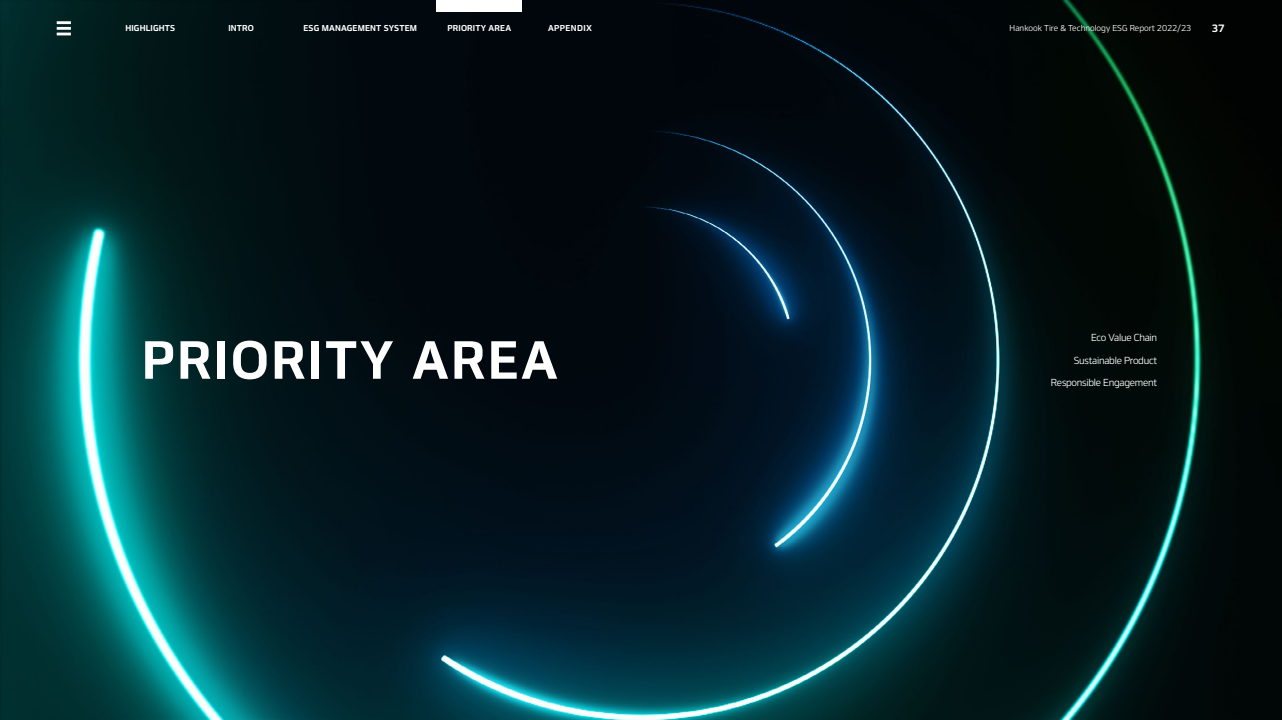
<style>
.page{position:relative;width:1282px;height:720px;background:#fff}
.page>*{position:absolute;margin:0;border:0;box-sizing:border-box;transform-origin:0 0}
.t1{font:600 50px "Hankook";letter-spacing:.05em;color:#fff}
.t2{font:600 10px "Hankook";color:#fff}
.t3{font:9.5px "Hankook";letter-spacing:-.025em;color:#fff}
.t4{font:600 8px "Hankook";letter-spacing:.02em;color:#fff}
.t5{font:8px "Hankook";color:#fff}
.t6{font:600 8px "Hankook";letter-spacing:.05em;color:#fff}
</style>
<div class="page">
<img style="left:0;top:0;width:1281px;height:720px">
<hr style="left:57px;top:21px;width:14px;height:3px;background:#fff">
<hr style="left:57px;top:27px;width:14px;height:3px;background:#fff">
<svg style="left:57px;top:33px;width:14px;height:2px"></svg>
<div style="left:437px;top:0;width:85px;height:11px;background:#fff"></div>
<p class="t4" style="left:125px;top:22px;width:51px">HIGHLIGHTS</p>
<p class="t4" style="left:228px;top:22px;width:27px">INTRO</p>
<p class="t4" style="left:303px;top:22px;width:115px">ESG MANAGEMENT SYSTEM</p>
<p class="t4" style="left:447px;top:22px;width:65px">PRIORITY AREA</p>
<p class="t6" style="left:548px;top:22px;width:45px">APPENDIX</p>
<p class="t5" style="left:1009px;top:22px;width:183px">Hankook Tire &amp; Technology ESG Report 2022/23</p>
<p class="t2" style="left:1211px;top:21px;width:14px">37</p>
<h1 class="t1" style="left:142px;top:321px;width:417px">PRIORITY AREA</h1>
<p class="t3" style="left:1091px;top:330px;width:67px">Eco Value Chain</p>
<p class="t3" style="left:1073px;top:353px;width:85px">Sustainable Product</p>
<p class="t3" style="left:1050px;top:375px;width:108px">Responsible Engagement</p>
</div>
